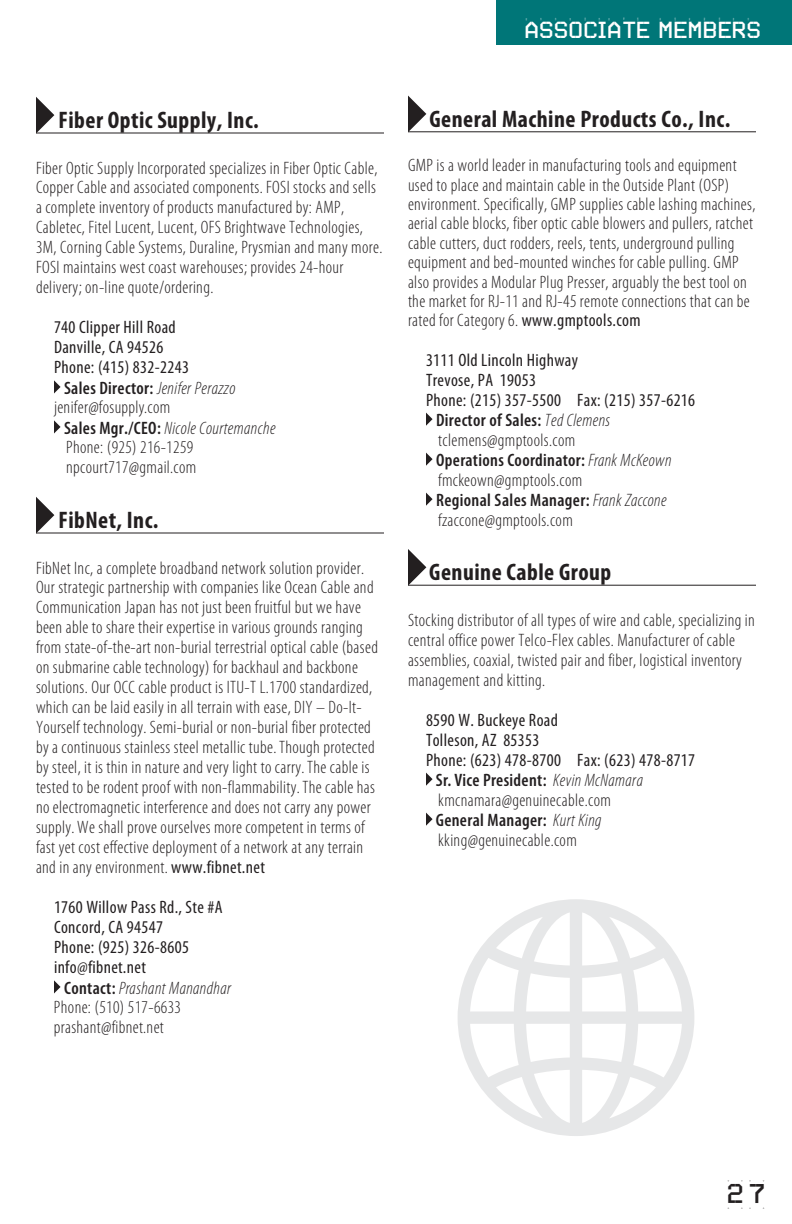
<style>
.page{position:relative;width:792px;height:1224px;background:#fff}
.page>*{position:absolute;margin:0;border:0;box-sizing:border-box;transform-origin:0 0}
.t1{font:28px "T SERIESD";color:#231f20}
.t2{font:700 condensed 24px "Myriad Pro";letter-spacing:.02em;color:#231f20}
.t3{font:24px "T SERIESA";color:#fff}
.t4{font:300 condensed 18px/20px "Myriad Pro";letter-spacing:.02em;color:#231f20}
.t5{font:condensed 18px "Myriad Pro";letter-spacing:.02em;color:#231f20}
.t6{font:600 condensed 18px "Myriad Pro";letter-spacing:.02em;color:#231f20}
.t7{font:italic 300 condensed 18px "Myriad Pro";letter-spacing:.02em;color:#231f20}
.s1{font-weight:300;font-style:italic}
.s2{font-weight:600;font-style:normal}
.s3{font-weight:400}
</style>
<div class="page">
<div style="left:496px;top:0;width:296px;height:45px;background:#007678"></div>
<svg style="left:458px;top:899px;width:236px;height:237px"></svg>
<svg style="left:36px;top:97px;width:18px;height:35px"></svg>
<hr style="left:36px;top:132px;width:348px;height:2px;background:#231f20">
<svg style="left:54px;top:380px;width:7px;height:14px"></svg>
<svg style="left:54px;top:420px;width:7px;height:14px"></svg>
<svg style="left:36px;top:497px;width:18px;height:35px"></svg>
<hr style="left:36px;top:532px;width:348px;height:2px;background:#231f20">
<svg style="left:54px;top:980px;width:7px;height:14px"></svg>
<svg style="left:408px;top:96px;width:18px;height:35px"></svg>
<hr style="left:408px;top:131px;width:348px;height:1px;background:#231f20">
<svg style="left:426px;top:413px;width:7px;height:13px"></svg>
<svg style="left:426px;top:453px;width:7px;height:13px"></svg>
<svg style="left:426px;top:493px;width:7px;height:13px"></svg>
<svg style="left:408px;top:549px;width:18px;height:36px"></svg>
<hr style="left:408px;top:585px;width:348px;height:1px;background:#231f20">
<svg style="left:426px;top:773px;width:7px;height:13px"></svg>
<svg style="left:426px;top:813px;width:7px;height:13px"></svg>
<h2 class="t3" style="left:526px;top:18px;width:238px">ASSOCIATE MEMBERS</h2>
<h2 class="t2" style="left:59px;top:106px;width:202px">Fiber Optic Supply, Inc.</h2>
<p class="t4" style="left:36px;top:158px;width:348px">Fiber Optic Supply Incorporated specializes in Fiber Optic Cable, Copper Cable and associated components. FOSI stocks and sells a complete inventory of products manufactured by: AMP, Cabletec, Fitel Lucent, Lucent, OFS Brightwave Technologies, 3M, Corning Cable Systems, Duraline, Prysmian and many more.<br>FOSI maintains west coast warehouses; provides 24-hour delivery; on-line quote/ordering.</p>
<p class="t5" style="left:54px;top:318px;width:123px">740 Clipper Hill Road</p>
<p class="t5" style="left:54px;top:338px;width:111px">Danville, CA 94526</p>
<p class="t5" style="left:54px;top:358px;width:136px">Phone: (415) 832-2243</p>
<p class="t6" style="left:64px;top:378px;width:173px">Sales Director: <span class="s1">Jenifer Perazzo</span></p>
<p class="t4" style="left:54px;top:398px;width:118px">jenifer@fosupply.com</p>
<p class="t7" style="left:64px;top:418px;width:213px"><span class="s2">Sales Mgr./CEO:</span> Nicole Courtemanche</p>
<p class="t4" style="left:66px;top:438px;width:129px">Phone: (925) 216-1259</p>
<p class="t4" style="left:66px;top:458px;width:131px">npcourt717@gmail.com</p>
<h2 class="t2" style="left:59px;top:506px;width:101px">FibNet, Inc.</h2>
<p class="t4" style="left:36px;top:558px;width:344px">FibNet Inc, a complete broadband network solution provider.<br>Our strategic partnership with companies like Ocean Cable and Communication Japan has not just been fruitful but we have been able to share their expertise in various grounds ranging from state-of-the-art non-burial terrestrial optical cable (based on submarine cable technology) for backhaul and backbone solutions. Our OCC cable product is ITU-T L.1700 standardized, which can be laid easily in all terrain with ease, DIY – Do-It-Yourself technology. Semi-burial or non-burial fiber protected by a continuous stainless steel metallic tube. Though protected by steel, it is thin in nature and very light to carry. The cable is tested to be rodent proof with non-flammability. The cable has no electromagnetic interference and does not carry any power supply. We shall prove ourselves more competent in terms of fast yet cost effective deployment of a network at any terrain and in any environment. <span class="s3">www.fibnet.net</span></p>
<p class="t5" style="left:54px;top:898px;width:170px">1760 Willow Pass Rd., Ste #A</p>
<p class="t5" style="left:54px;top:918px;width:110px">Concord, CA 94547</p>
<p class="t5" style="left:54px;top:938px;width:136px">Phone: (925) 326-8605</p>
<p class="t5" style="left:54px;top:958px;width:93px">info@fibnet.net</p>
<p class="t7" style="left:64px;top:978px;width:169px"><span class="s2">Contact:</span> Prashant Manandhar</p>
<p class="t4" style="left:54px;top:998px;width:129px">Phone: (510) 517-6633</p>
<p class="t4" style="left:54px;top:1018px;width:111px">prashant@fibnet.net</p>
<h2 class="t2" style="left:429px;top:106px;width:302px">General Machine Products Co., Inc.</h2>
<p class="t4" style="left:408px;top:156px;width:349px;line-height:19.4px">GMP is a world leader in manufacturing tools and equipment used to place and maintain cable in the Outside Plant (OSP) environment. Specifically, GMP supplies cable lashing machines, aerial cable blocks, fiber optic cable blowers and pullers, ratchet cable cutters, duct rodders, reels, tents, underground pulling equipment and bed-mounted winches for cable pulling. GMP also provides a Modular Plug Presser, arguably the best tool on the market for RJ-11 and RJ-45 remote connections that can be rated for Category 6. <span class="s3">www.gmptools.com</span></p>
<p class="t5" style="left:426px;top:350px;width:154px">3111 Old Lincoln Highway</p>
<p class="t5" style="left:426px;top:370px;width:111px">Trevose, PA 19053</p>
<p class="t5" style="left:426px;top:390px;width:271px">Phone: (215) 357-5500 Fax: (215) 357-6216</p>
<p class="t6" style="left:436px;top:410px;width:176px">Director of Sales: <span class="s1">Ted Clemens</span></p>
<p class="t4" style="left:438px;top:430px;width:139px">tclemens@gmptools.com</p>
<p class="t6" style="left:436px;top:450px;width:237px">Operations Coordinator: <span class="s1">Frank McKeown</span></p>
<p class="t4" style="left:438px;top:470px;width:146px">fmckeown@gmptools.com</p>
<p class="t6" style="left:436px;top:490px;width:232px">Regional Sales Manager: <span class="s1">Frank Zaccone</span></p>
<p class="t4" style="left:438px;top:510px;width:136px">fzaccone@gmptools.com</p>
<h2 class="t2" style="left:429px;top:558px;width:183px">Genuine Cable Group</h2>
<p class="t4" style="left:408px;top:610px;width:348px">Stocking distributor of all types of wire and cable, specializing in central office power Telco-Flex cables. Manufacturer of cable assemblies, coaxial, twisted pair and fiber, logistical inventory management and kitting.</p>
<p class="t5" style="left:426px;top:710px;width:134px">8590 W. Buckeye Road</p>
<p class="t5" style="left:426px;top:730px;width:115px">Tolleson, AZ 85353</p>
<p class="t5" style="left:426px;top:750px;width:271px">Phone: (623) 478-8700 Fax: (623) 478-8717</p>
<p class="t6" style="left:436px;top:770px;width:209px">Sr. Vice President: <span class="s1">Kevin McNamara</span></p>
<p class="t4" style="left:438px;top:790px;width:174px">kmcnamara@genuinecable.com</p>
<p class="t6" style="left:436px;top:810px;width:167px">General Manager: <span class="s1">Kurt King</span></p>
<p class="t4" style="left:438px;top:830px;width:140px">kking@genuinecable.com</p>
<h1 class="t1" style="left:725px;top:1181px;width:44px">27</h1>
</div>
